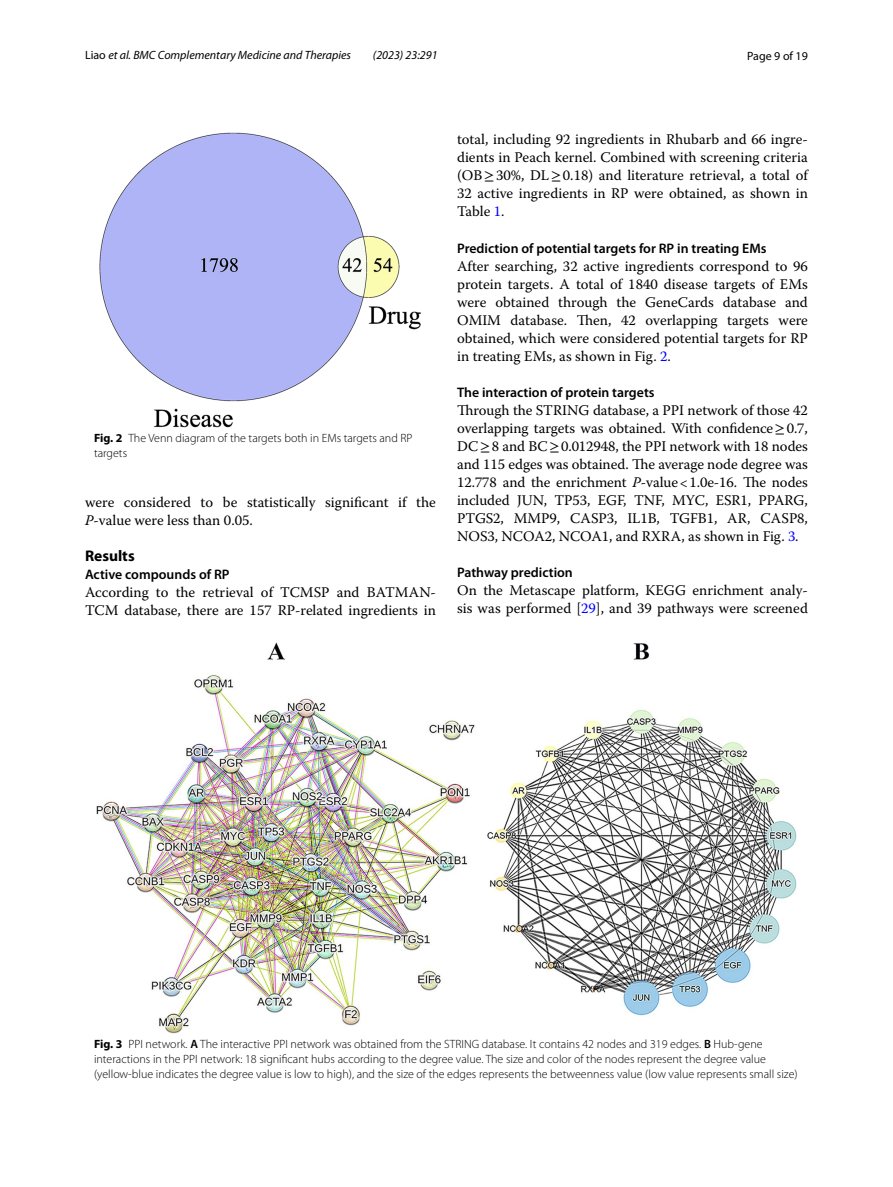
<style>
.page{position:relative;width:893px;height:1187px;background:#fff}
.page>*{position:absolute;margin:0;border:0;box-sizing:border-box;transform-origin:0 0}
.t1{font:700 15.45px "Myriad Pro";color:#000}
.t2{font:14.7px/18px "Warnock Pro";color:#000}
.t3{font:600 13.8px "Myriad Pro";color:#000}
.t4{font:300 12px/15px "Myriad Pro";color:#000}
.t5{font:italic 12px "Myriad Pro";color:#000}
.t6{font:12px "Myriad Pro";color:#000}
.s1{font-style:normal}
.s2{font-weight:700}
.s3{font-style:italic}
.s4{font-family:"STIX"}
.s5{color:#00f}
.s6{font-weight:600}
</style>
<div class="page">
<img style="left:100px;top:133px;width:321px;height:294px">
<img style="left:96px;top:643px;width:701px;height:390px">
<p class="t5" style="left:85px;top:48px;width:268px"><span class="s1">Liao</span> et al. BMC Complementary Medicine and Therapies</p>
<p class="t5" style="left:373px;top:48px;width:66px">(2023) 23:291</p>
<p class="t6" style="left:747px;top:48px;width:62px">Page 9 of 19</p>
<p class="t4" style="left:94px;top:431px;width:320px"><span class="s2">Fig. 2</span> The Venn diagram of the targets both in EMs targets and RP targets</p>
<p class="t2" style="left:85px;top:493px;width:352px">were considered to be statistically significant if the<br><span class="s3">P</span>-value were less than 0.05.</p>
<p class="t1" style="left:85px;top:545px;width:51px">Results</p>
<p class="t3" style="left:85px;top:565px;width:146px">Active compounds of RP</p>
<p class="t2" style="left:85px;top:583px;width:352px">According to the retrieval of TCMSP and BATMAN-<br>TCM database, there are 157 RP-related ingredients in</p>
<p class="t2" style="left:457px;top:130px;width:352px;text-align:justify">total, including 92 ingredients in Rhubarb and 66 ingre&shy;dients in Peach kernel. Combined with screening criteria (OB<span class="s4">≥</span>30%, DL<span class="s4">≥</span>0.18) and literature retrieval, a total of 32 active ingredients in RP were obtained, as shown in Table <span class="s5">1</span>.</p>
<p class="t3" style="left:457px;top:239px;width:311px">Prediction of potential targets for RP in treating EMs</p>
<p class="t2" style="left:457px;top:257px;width:352px;text-align:justify">After searching, 32 active ingredients correspond to 96 protein targets. A total of 1840 disease targets of EMs were obtained through the GeneCards database and OMIM database. Then, 42 overlapping targets were obtained, which were considered potential targets for RP in treating EMs, as shown in Fig. <span class="s5">2</span>.</p>
<p class="t3" style="left:457px;top:383px;width:199px">The interaction of protein targets</p>
<p class="t2" style="left:457px;top:401px;width:352px;text-align:justify">Through the STRING database, a PPI network of those 42 overlapping targets was obtained. With confidence<span class="s4">≥</span>0.7, DC<span class="s4">≥</span>8 and BC<span class="s4">≥</span>0.012948, the PPI network with 18 nodes and 115 edges was obtained. The average node degree was 12.778 and the enrichment <span class="s3">P</span>-value&lt;1.0e-16. The nodes included JUN, TP53, EGF, TNF, MYC, ESR1, PPARG, PTGS2, MMP9, CASP3, IL1B, TGFB1, AR, CASP8, NOS3, NCOA2, NCOA1, and RXRA, as shown in Fig. <span class="s5">3</span>.</p>
<p class="t3" style="left:457px;top:563px;width:117px">Pathway prediction</p>
<p class="t2" style="left:457px;top:581px;width:352px">On the Metascape platform, KEGG enrichment analy&shy;sis was performed [<span class="s5">29</span>], and 39 pathways were screened</p>
<p class="t4" style="left:94px;top:1036px;width:705px"><span class="s2">Fig. 3</span> PPI network. <span class="s6">A</span> The interactive PPI network was obtained from the STRING database. It contains 42 nodes and 319 edges. <span class="s6">B</span> Hub-gene interactions in the PPI network: 18 significant hubs according to the degree value. The size and color of the nodes represent the degree value (yellow-blue indicates the degree value is low to high), and the size of the edges represents the betweenness value (low value represents small size)</p>
</div>
